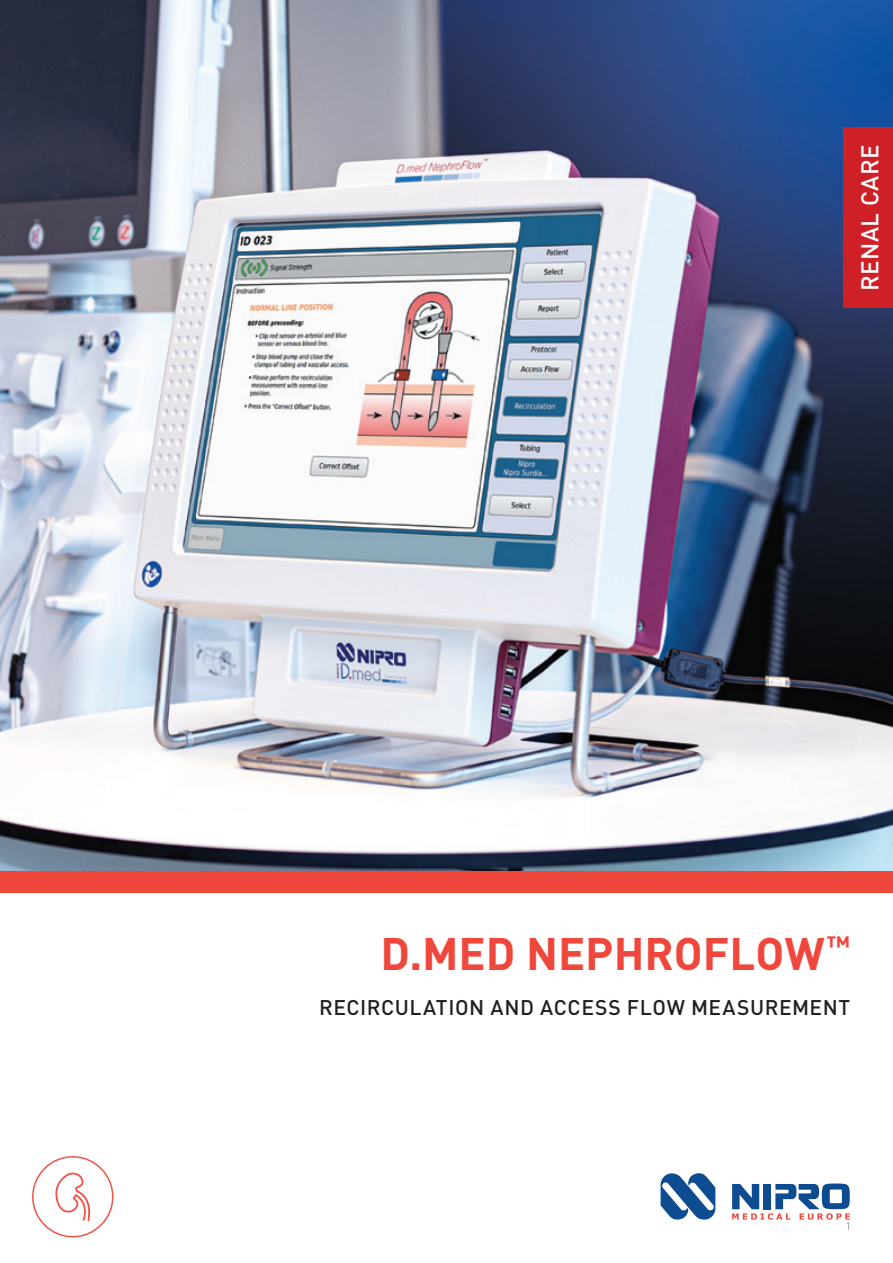
<style>
.page{position:relative;width:893px;height:1263px;background:#fff}
.page>*{position:absolute;margin:0;border:0;box-sizing:border-box;transform-origin:0 0}
.t1{font:700 45px "DIN Pro";color:#ef473c}
.t2{font:500 24px "DIN Pro";letter-spacing:.02em;color:#fff}
.t3{font:500 21px "DIN Pro";letter-spacing:.03em;color:#231f20}
.t4{font:300 10.5px "DIN Pro";color:#57585a}
</style>
<div class="page">
<img style="left:0;top:0;width:893px;height:872px">
<div style="left:32px;top:1156px;width:81px;height:81px;border:2px solid #f05248;border-radius:50%"></div>
<svg style="left:55px;top:1172px;width:36px;height:49px"></svg>
<div style="left:843px;top:128px;width:50px;height:180px;background:#d02027"></div>
<div style="left:0;top:872px;width:893px;height:21px;background:#ef473c"></div>
<svg style="left:661px;top:1173px;width:54px;height:46px"></svg>
<svg style="left:732px;top:1183px;width:118px;height:37px"></svg>
<p class="t2" style="left:850px;top:291px;width:148px;rotate:-90deg">RENAL CARE</p>
<h1 class="t1" style="left:380px;top:916px;width:472px">D.MED NEPHROFLOW<sup>™</sup></h1>
<p class="t3" style="left:319px;top:991px;width:533px">RECIRCULATION AND ACCESS FLOW MEASUREMENT</p>
<p class="t4" style="left:845px;top:1218px;width:7px">1</p>
</div>
